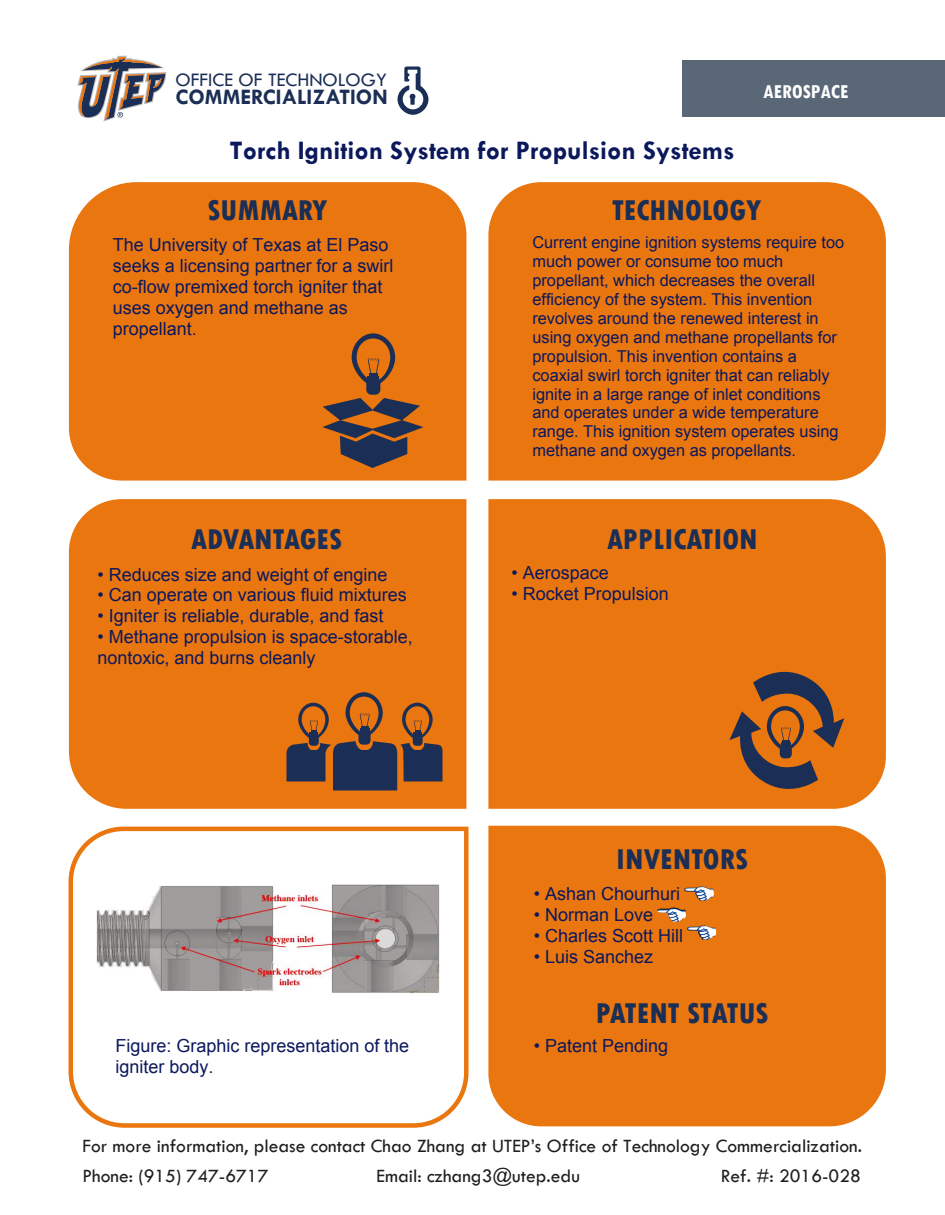
<style>
.page{position:relative;width:945px;height:1215px;background:#fff}
.page>*{position:absolute;margin:0;border:0;box-sizing:border-box;transform-origin:0 0}
.t1{font:800 condensed 30px "Tw Cen";color:#1b2e55}
.t2{font:700 27px "Tw Cen";color:#0c185c}
.t3{font:700 22.35px "Tw Cen";color:#1b2e55}
.t4{font:700 condensed 21px "Tw Cen";color:#fff}
.t5{font:19.8px "Tw Cen";color:#1b2e55}
.t6{font:19.5px/29.7px "Tw Cen";color:#1d1e1f}
.t7{font:18px/20.9px "Arial";color:#0c185c}
.t8{font:16.35px/18.9px "Arial";color:#0c185c}
</style>
<div class="page">
<div style="left:682px;top:60px;width:263px;height:57px;background:#596777"></div>
<div style="left:488px;top:499px;width:398px;height:310px;background:#ea760f"></div>
<svg style="left:729px;top:663px;width:115px;height:135px;background:#a75e25"></svg>
<svg style="left:68px;top:826px;width:401px;height:302px"></svg>
<div style="left:69px;top:182px;width:397px;height:299px;background:#ea760f"></div>
<div style="left:488px;top:182px;width:398px;height:299px;background:#ea760f"></div>
<div style="left:488px;top:826px;width:398px;height:300px;background:#ea760f"></div>
<div style="left:69px;top:499px;width:397px;height:310px;background:#ea760f"></div>
<svg style="left:322px;top:333px;width:102px;height:135px;background:#a65e25"></svg>
<svg style="left:286px;top:692px;width:157px;height:98px;background:#88542f"></svg>
<svg style="left:77px;top:56px;width:89px;height:65px"></svg>
<svg style="left:398px;top:66px;width:30px;height:49px"></svg>
<img style="left:683px;top:877px;width:35px;height:30px">
<img style="left:655px;top:899px;width:36px;height:30px">
<img style="left:84px;top:871px;width:367px;height:130px">
<img style="left:686px;top:916px;width:35px;height:31px">
<p class="t5" style="left:175px;top:69px;width:213px">OFFICE OF TECHNOLOGY</p>
<p class="t3" style="left:175px;top:85px;width:214px">COMMERCIALIZATION</p>
<h2 class="t2" style="left:230px;top:136px;width:506px">Torch Ignition System for Propulsion Systems</h2>
<p class="t4" style="left:763px;top:81px;width:87px">AEROSPACE</p>
<h1 class="t1" style="left:207px;top:194px;width:122px">SUMMARY</h1>
<h1 class="t1" style="left:612px;top:194px;width:151px">TECHNOLOGY</h1>
<p class="t7" style="left:113px;top:235px;width:282px">The University of Texas at El Paso seeks a licensing partner for a swirl co-flow premixed torch igniter that uses oxygen and methane as propellant.</p>
<p class="t8" style="left:532px;top:233px;width:313px">Current engine ignition systems require too much power or consume too much propellant, which decreases the overall efficiency of the system. This invention revolves around the renewed interest in using oxygen and methane propellants for propulsion. This invention contains a coaxial swirl torch igniter that can reliably ignite in a large range of inlet conditions and operates under a wide temperature range. This ignition system operates using methane and oxygen as propellants.</p>
<h1 class="t1" style="left:191px;top:523px;width:153px">ADVANTAGES</h1>
<h1 class="t1" style="left:607px;top:523px;width:152px">APPLICATION</h1>
<p class="t7" style="left:97px;top:564px;width:292px">• Reduces size and weight of engine</p>
<p class="t7" style="left:97px;top:585px;width:311px">• Can operate on various fluid mixtures</p>
<p class="t7" style="left:97px;top:606px;width:288px">• Igniter is reliable, durable, and fast</p>
<p class="t7" style="left:97px;top:626px;width:317px">• Methane propulsion is space-storable, nontoxic, and burns cleanly</p>
<p class="t7" style="left:512px;top:563px;width:99px">• Aerospace</p>
<p class="t7" style="left:512px;top:583px;width:159px">• Rocket Propulsion</p>
<h1 class="t1" style="left:616px;top:843px;width:134px">INVENTORS</h1>
<p class="t7" style="left:534px;top:884px;width:148px">• Ashan Chourhuri</p>
<p class="t7" style="left:534px;top:904px;width:121px">• Norman Love</p>
<p class="t7" style="left:534px;top:925px;width:151px">• Charles Scott Hill</p>
<p class="t7" style="left:534px;top:946px;width:121px">• Luis Sanchez</p>
<h1 class="t1" style="left:596px;top:997px;width:174px">PATENT STATUS</h1>
<p class="t7" style="left:115px;top:1036px;width:295px">Figure: Graphic representation of the igniter body.</p>
<p class="t7" style="left:534px;top:1036px;width:136px">• Patent Pending</p>
<p class="t6" style="left:83px;top:1132px;width:781px">For more information, please contact Chao Zhang at UTEP’s Office of Technology Commercialization.<br>Phone: (915) 747-6717</p>
<p class="t6" style="left:377px;top:1161px;width:205px">Email: czhang3@utep.edu</p>
<p class="t6" style="left:721px;top:1161px;width:142px">Ref. #: 2016-028</p>
</div>
